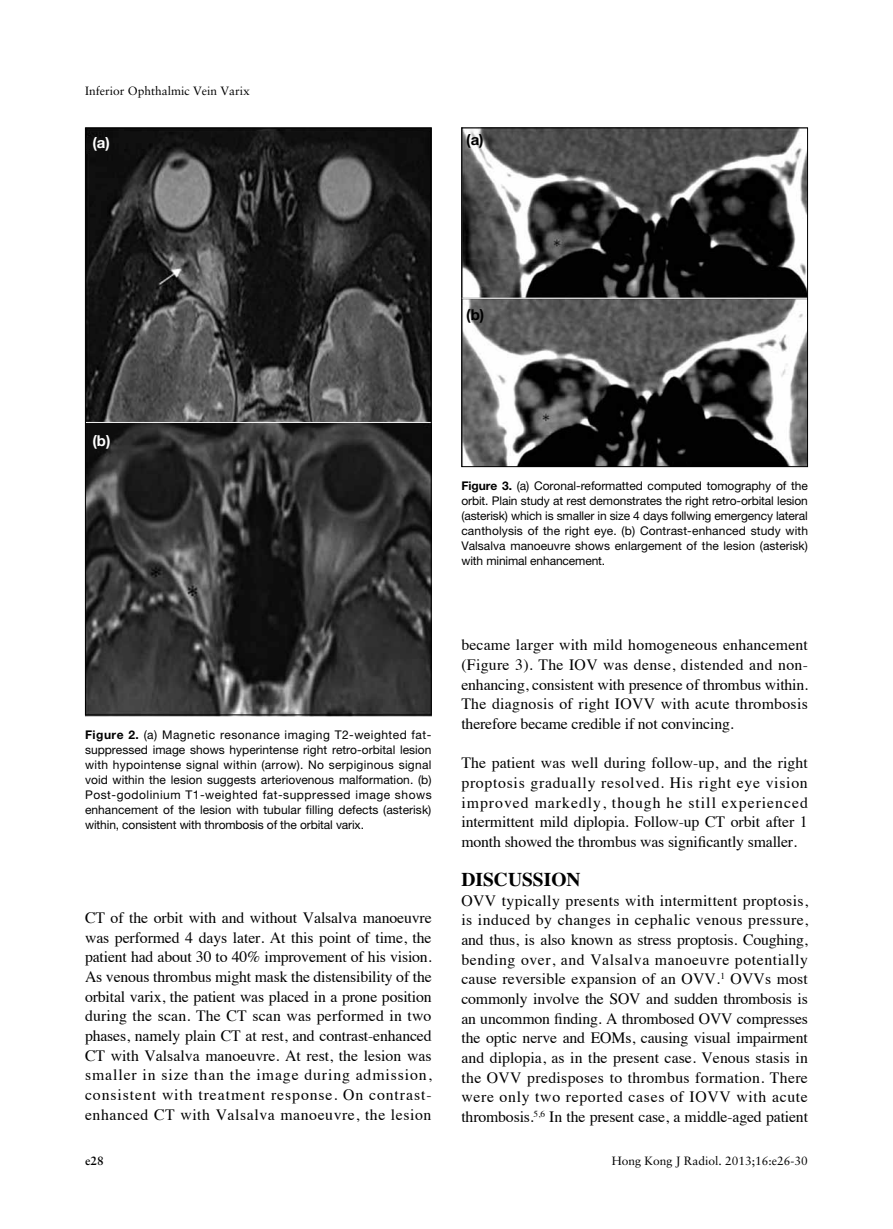
<style>
.page{position:relative;width:893px;height:1229px;background:#fff}
.page>*{position:absolute;margin:0;border:0;box-sizing:border-box;transform-origin:0 0}
.t1{font:700 19.5px "Times";color:#000}
.t2{font:15.75px/19.6px "Times";letter-spacing:-.01em;color:#000;text-align:justify}
.t3{font:700 15px "Helvetica Neue";color:#fff}
.t4{font:700 15px "Helvetica Neue";color:#000}
.t5{font:12px/15px "Helvetica Neue";letter-spacing:-.01em;color:#000;text-align:justify}
.t6{font:12px "Sabon";color:#000}
.t7{font:700 12px "Sabon";color:#000}
.s1{font-weight:700}
</style>
<div class="page">
<img style="left:85px;top:130px;width:347px;height:586px">
<img style="left:463px;top:130px;width:343px;height:335px">
<hr style="left:85px;top:422px;width:347px;height:1px;background:#fff">
<hr style="left:461px;top:298px;width:347px;height:1px;background:#fff">
<div style="left:461px;top:128px;width:347px;height:339px;border:1px solid #000"></div>
<p class="t6" style="left:85px;top:84px;width:166px">Inferior Ophthalmic Vein Varix</p>
<p class="t3" style="left:92px;top:134px;width:19px">(a)</p>
<p class="t4" style="left:466px;top:131px;width:19px">(a)</p>
<p class="t4" style="left:466px;top:306px;width:20px">(b)</p>
<p class="t3" style="left:92px;top:431px;width:20px">(b)</p>
<p class="t5" style="left:85px;top:727px;width:348px"><span class="s1">Figure 2.</span> (a) Magnetic resonance imaging T2-weighted fat&shy;suppressed image shows hyperintense right retro-orbital lesion with hypointense signal within (arrow). No serpiginous signal void within the lesion suggests arteriovenous malformation. (b)<br>Post-godolinium T1-weighted fat-suppressed image shows enhancement of the lesion with tubular filling defects (asterisk) within, consistent with thrombosis of the orbital varix.</p>
<p class="t2" style="left:85px;top:906px;width:348px">CT of the orbit with and without Valsalva manoeuvre was performed 4 days later. At this point of time, the patient had about 30 to 40% improvement of his vision.<br>As venous thrombus might mask the distensibility of the orbital varix, the patient was placed in a prone position during the scan. The CT scan was performed in two phases, namely plain CT at rest, and contrast-enhanced CT with Valsalva manoeuvre. At rest, the lesion was smaller in size than the image during admission, consistent with treatment response. On contrast&shy;enhanced CT with Valsalva manoeuvre, the lesion</p>
<p class="t5" style="left:461px;top:478px;width:348px"><span class="s1">Figure 3.</span> (a) Coronal-reformatted computed tomography of the orbit. Plain study at rest demonstrates the right retro-orbital lesion (asterisk) which is smaller in size 4 days follwing emergency lateral cantholysis of the right eye. (b) Contrast-enhanced study with Valsalva manoeuvre shows enlargement of the lesion (asterisk) with minimal enhancement.</p>
<p class="t2" style="left:461px;top:634px;width:348px">became larger with mild homogeneous enhancement (Figure 3). The IOV was dense, distended and non&shy;enhancing, consistent with presence of thrombus within.<br>The diagnosis of right IOVV with acute thrombosis therefore became credible if not convincing.</p>
<p class="t2" style="left:461px;top:752px;width:348px">The patient was well during follow-up, and the right proptosis gradually resolved. His right eye vision improved markedly, though he still experienced intermittent mild diplopia. Follow-up CT orbit after 1 month showed the thrombus was significantly smaller.</p>
<p class="t1" style="left:461px;top:861px;width:121px">DISCUSSION</p>
<p class="t2" style="left:461px;top:889px;width:348px">OVV typically presents with intermittent proptosis, is induced by changes in cephalic venous pressure, and thus, is also known as stress proptosis. Coughing, bending over, and Valsalva manoeuvre potentially cause reversible expansion of an OVV.<sup>1</sup> OVVs most commonly involve the SOV and sudden thrombosis is an uncommon finding. A thrombosed OVV compresses the optic nerve and EOMs, causing visual impairment and diplopia, as in the present case. Venous stasis in the OVV predisposes to thrombus formation. There were only two reported cases of IOVV with acute thrombosis.<sup>5,6</sup> In the present case, a middle-aged patient</p>
<p class="t7" style="left:85px;top:1153px;width:20px">e28</p>
<p class="t6" style="left:612px;top:1153px;width:198px">Hong Kong J Radiol. 2013;16:e26-30</p>
</div>
